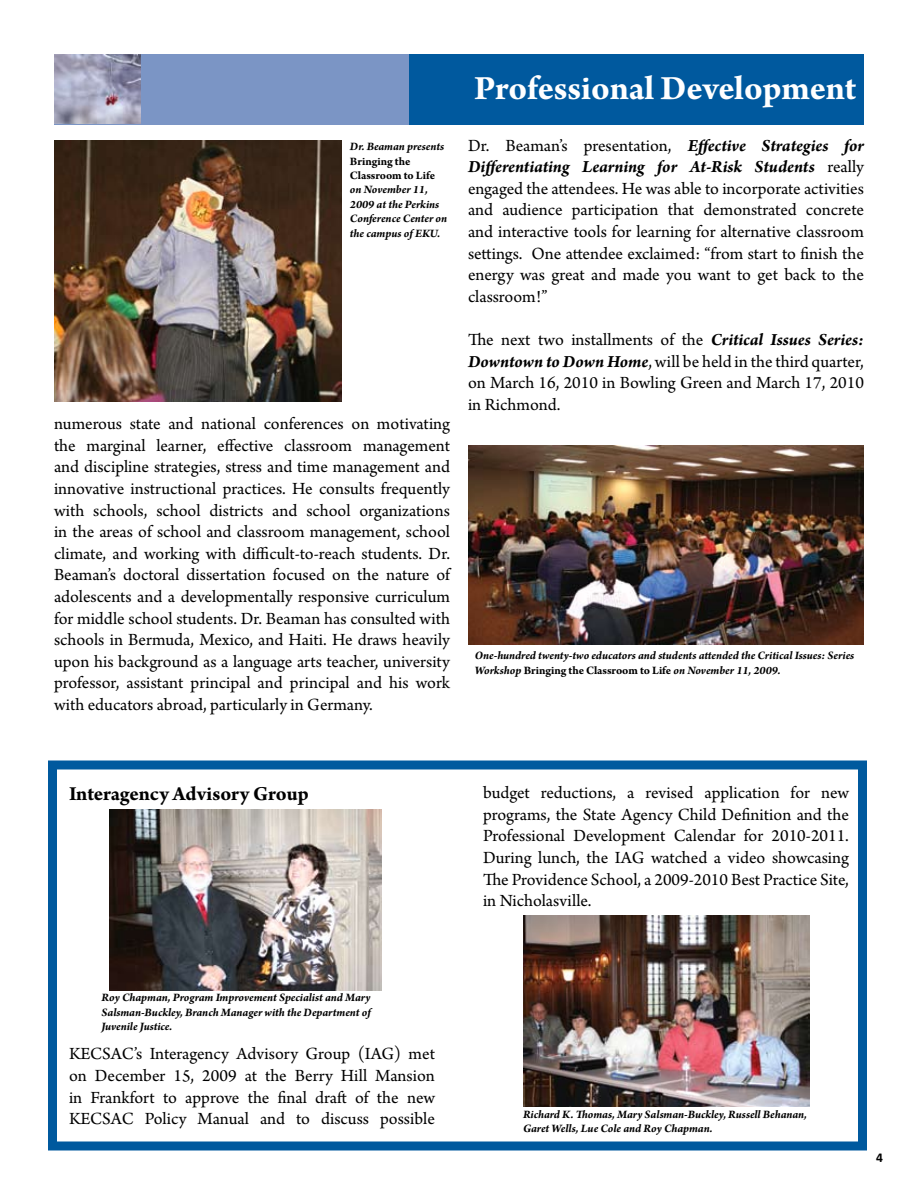
<style>
.page{position:relative;width:918px;height:1188px;background:#fff}
.page>*{position:absolute;margin:0;border:0;box-sizing:border-box;transform-origin:0 0}
.t1{font:700 36px "Arno Pro";letter-spacing:-.005em;color:#fff}
.t2{font:700 21px "Arno Pro";letter-spacing:-.005em;color:#000}
.t3{font:18px/21.6px "Arno Pro";color:#000;text-align:justify}
.t4{font:700 13.5px "Calibri";color:#000}
.t5{font:italic 700 12px/14.4px "Arno Pro";letter-spacing:-.005em;color:#000}
.t6{font:700 12px/14.4px "Arno Pro";letter-spacing:-.005em;color:#000}
.s1{font-weight:700;font-style:italic}
.s2{font-style:normal}
</style>
<div class="page">
<div style="left:54px;top:54px;width:357px;height:70px;background:#7b95c5"></div>
<div style="left:410px;top:54px;width:454px;height:70px;background:#00599e"></div>
<img style="left:54px;top:54px;width:87px;height:70px">
<img style="left:54px;top:140px;width:287px;height:262px">
<img style="left:468px;top:446px;width:396px;height:198px">
<img style="left:523px;top:915px;width:287px;height:191px">
<img style="left:109px;top:809px;width:273px;height:182px">
<div style="left:48px;top:760px;width:819px;height:390px;border:9px solid #00599e"></div>
<p class="t5" style="left:350px;top:140px;width:96px">Dr. Beaman presents</p>
<p class="t6" style="left:350px;top:154px;width:87px">Bringing the<br>Classroom to Life</p>
<p class="t5" style="left:350px;top:183px;width:99px">on November 11,<br>2009 at the Perkins<br>Conference Center on the campus of EKU.</p>
<p class="t3" style="left:54px;top:414px;width:398px">numerous state and national conferences on motivating the marginal learner, effective classroom management and discipline strategies, stress and time management and innovative instructional practices. He consults frequently with schools, school districts and school organizations in the areas of school and classroom management, school climate, and working with difficult-to-reach students. Dr.<br>Beaman’s doctoral dissertation focused on the nature of adolescents and a developmentally responsive curriculum for middle school students. Dr. Beaman has consulted with schools in Bermuda, Mexico, and Haiti. He draws heavily upon his background as a language arts teacher, university professor, assistant principal and principal and his work with educators abroad, particularly in Germany.</p>
<h1 class="t1" style="left:474px;top:68px;width:384px">Professional Development</h1>
<p class="t3" style="left:468px;top:135px;width:398px">Dr. Beaman’s presentation, <span class="s1">Effective Strategies for Differentiating Learning for At-Risk Students</span> really engaged the attendees. He was able to incorporate activities and audience participation that demonstrated concrete and interactive tools for learning for alternative classroom settings. One attendee exclaimed: “from start to finish the energy was great and made you want to get back to the classroom!”</p>
<p class="t3" style="left:468px;top:330px;width:397px">The next two installments of the <span class="s1">Critical Issues Series:<br>Downtown to Down Home</span>, will be held in the third quarter, on March 16, 2010 in Bowling Green and March 17, 2010 in Richmond.</p>
<p class="t5" style="left:475px;top:649px;width:381px;line-height:15px">One-hundred twenty-two educators and students attended the Critical Issues: Series<br>Workshop <span class="s2">Bringing the Classroom to Life</span> on November 11, 2009.</p>
<p class="t2" style="left:69px;top:782px;width:241px">Interagency Advisory Group</p>
<p class="t3" style="left:483px;top:783px;width:367px">budget reductions, a revised application for new programs, the State Agency Child Definition and the Professional Development Calendar for 2010-2011.<br>During lunch, the IAG watched a video showcasing The Providence School, a 2009-2010 Best Practice Site, in Nicholasville.</p>
<p class="t5" style="left:102px;top:991px;width:271px;text-align:justify">Roy Chapman, Program Improvement Specialist and Mary Salsman-Buckley, Branch Manager with the Department of Juvenile Justice.</p>
<p class="t3" style="left:69px;top:1044px;width:368px">KECSAC’s Interagency Advisory Group (IAG) met on December 15, 2009 at the Berry Hill Mansion in Frankfort to approve the final draft of the new KECSAC Policy Manual and to discuss possible</p>
<p class="t5" style="left:523px;top:1107px;width:286px">Richard K. Thomas, Mary Salsman-Buckley, Russell Behanan,<br>Garet Wells, Lue Cole and Roy Chapman.</p>
<p class="t4" style="left:876px;top:1149px;width:8px">4</p>
</div>
